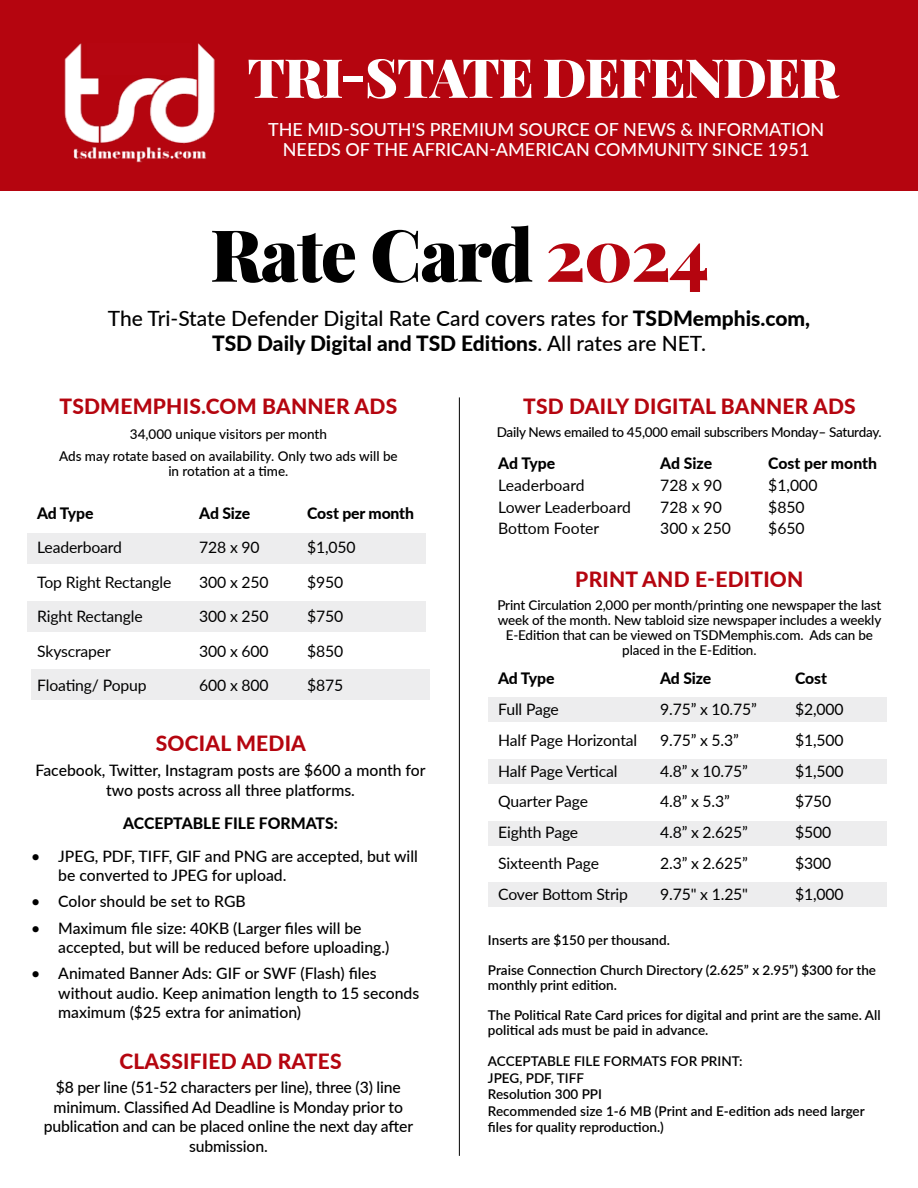
<style>
.page{position:relative;width:918px;height:1188px;background:#fff}
.page>*{position:absolute;margin:0;border:0;box-sizing:border-box;transform-origin:0 0}
.t1{font:900 72px "Playfair Display";letter-spacing:-.02em;color:#000}
.t2{font:900 54px "Playfair Display";letter-spacing:-.02em;color:#fff}
.t3{font:500 21px/25.5px "Lato";letter-spacing:-.005em;color:#000;text-align:center}
.t4{font:800 21px "Lato";letter-spacing:.01em;color:#b5050f}
.t5{font:500 18px/19.5px "Lato";color:#fff;text-align:center}
.t6{font:500 15.75px/19.5px "Lato";color:#000}
.t7{font:15.75px "Lato";letter-spacing:-.01em;color:#000}
.t8{font:800 15.75px "Lato";letter-spacing:-.01em;color:#000}
.t9{font:500 13.5px/15px "Lato";letter-spacing:-.01em;color:#000;text-align:center}
.t10{font:600 13.5px/16.5px "Lato";color:#000}
.s1{color:#b5050f}
.s2{font-weight:800}
</style>
<div class="page">
<div style="left:488px;top:883px;width:398px;height:24px;background:#ededee"></div>
<div style="left:31px;top:669px;width:399px;height:30px;background:#ededee"></div>
<div style="left:27px;top:534px;width:399px;height:30px;background:#ededee"></div>
<div style="left:27px;top:601px;width:399px;height:31px;background:#ededee"></div>
<div style="left:0;top:0;width:918px;height:190px;background:#b5050f"></div>
<img style="left:64px;top:43px;width:151px;height:120px">
<div style="left:87px;top:43px;width:105px;height:31px;background:#b60611"></div>
<hr style="left:459px;top:397px;width:1px;height:759px;background:#000">
<div style="left:488px;top:822px;width:398px;height:24px;background:#ededee"></div>
<div style="left:488px;top:698px;width:398px;height:24px;background:#ededee"></div>
<div style="left:488px;top:760px;width:398px;height:24px;background:#ededee"></div>
<h2 class="t2" style="left:247px;top:35px;width:592px">TRI-STATE DEFENDER</h2>
<p class="t5" style="left:268px;top:119px;width:558px">THE MID-SOUTH'S PREMIUM SOURCE OF NEWS &amp; INFORMATION<br>NEEDS OF THE AFRICAN-AMERICAN COMMUNITY SINCE 1951</p>
<h1 class="t1" style="left:210px;top:198px;width:501px">Rate Card <span class="s1">2024</span></h1>
<h3 class="t3" style="left:108px;top:305px;width:704px">The Tri-State Defender Digital Rate Card covers rates for <span class="s2">TSDMemphis.com,<br>TSD Daily Digital and TSD Editions</span>. All rates are NET.</h3>
<h3 class="t4" style="left:59px;top:391px;width:339px">TSDMEMPHIS.COM BANNER ADS</h3>
<h3 class="t4" style="left:523px;top:391px;width:334px">TSD DAILY DIGITAL BANNER ADS</h3>
<p class="t9" style="left:59px;top:422px;width:340px;line-height:21.8px">34,000 unique visitors per month<br>Ads may rotate based on availability. Only two ads will be</p>
<p class="t9" style="left:168px;top:463px;width:122px">in rotation at a time.</p>
<p class="t8" style="left:37px;top:501px;width:58px">Ad Type</p>
<p class="t8" style="left:199px;top:501px;width:53px">Ad Size</p>
<p class="t8" style="left:307px;top:501px;width:108px">Cost per month</p>
<p class="t7" style="left:37px;top:536px;width:86px">Leaderboard</p>
<p class="t7" style="left:199px;top:536px;width:62px">728 x 90</p>
<p class="t7" style="left:307px;top:536px;width:50px">$1,050</p>
<p class="t7" style="left:37px;top:571px;width:136px">Top Right Rectangle</p>
<p class="t7" style="left:199px;top:571px;width:71px">300 x 250</p>
<p class="t7" style="left:307px;top:571px;width:38px">$950</p>
<p class="t7" style="left:37px;top:605px;width:107px">Right Rectangle</p>
<p class="t7" style="left:199px;top:605px;width:71px">300 x 250</p>
<p class="t7" style="left:307px;top:605px;width:38px">$750</p>
<p class="t7" style="left:37px;top:640px;width:75px">Skyscraper</p>
<p class="t7" style="left:199px;top:640px;width:71px">300 x 600</p>
<p class="t7" style="left:307px;top:640px;width:38px">$850</p>
<p class="t7" style="left:37px;top:674px;width:111px">Floating/ Popup</p>
<p class="t7" style="left:199px;top:674px;width:71px">600 x 800</p>
<p class="t7" style="left:307px;top:674px;width:38px">$875</p>
<h3 class="t4" style="left:156px;top:728px;width:152px">SOCIAL MEDIA</h3>
<p class="t6" style="left:36px;top:760px;width:392px;text-align:center">Facebook, Twitter, Instagram posts are $600 a month for two posts across all three platforms.</p>
<p class="t8" style="left:123px;top:811px;width:216px">ACCEPTABLE FILE FORMATS:</p>
<p class="t6" style="left:58px;top:845px;width:361px;text-indent:-27px">• JPEG, PDF, TIFF, GIF and PNG are accepted, but will be converted to JPEG for upload.</p>
<p class="t6" style="left:31px;top:891px;width:216px">• Color should be set to RGB</p>
<p class="t6" style="left:58px;top:917px;width:333px;text-indent:-27px">• Maximum file size: 40KB (Larger files will be accepted, but will be reduced before uploading.)</p>
<p class="t6" style="left:58px;top:963px;width:362px;text-indent:-27px">• Animated Banner Ads: GIF or SWF (Flash) files without audio. Keep animation length to 15 seconds maximum ($25 extra for animation)</p>
<h3 class="t4" style="left:119px;top:1046px;width:224px">CLASSIFIED AD RATES</h3>
<p class="t6" style="left:44px;top:1077px;width:371px;text-align:center">$8 per line (51-52 characters per line), three (3) line minimum. Classified Ad Deadline is Monday prior to publication and can be placed online the next day after submission.</p>
<p class="t9" style="left:497px;top:424px;width:386px">Daily News emailed to 45,000 email subscribers Monday– Saturday.</p>
<p class="t8" style="left:498px;top:452px;width:59px">Ad Type</p>
<p class="t8" style="left:660px;top:452px;width:53px">Ad Size</p>
<p class="t8" style="left:768px;top:452px;width:110px">Cost per month</p>
<p class="t7" style="left:498px;top:474px;width:88px">Leaderboard</p>
<p class="t7" style="left:660px;top:474px;width:63px">728 x 90</p>
<p class="t7" style="left:768px;top:474px;width:51px">$1,000</p>
<p class="t7" style="left:498px;top:496px;width:134px">Lower Leaderboard</p>
<p class="t7" style="left:660px;top:496px;width:63px">728 x 90</p>
<p class="t7" style="left:768px;top:496px;width:38px">$850</p>
<p class="t7" style="left:498px;top:517px;width:103px">Bottom Footer</p>
<p class="t7" style="left:660px;top:517px;width:72px">300 x 250</p>
<p class="t7" style="left:768px;top:517px;width:38px">$650</p>
<h3 class="t4" style="left:575px;top:564px;width:230px">PRINT AND E-EDITION</h3>
<p class="t9" style="left:497px;top:597px;width:385px">Print Circulation 2,000 per month/printing one newspaper the last week of the month. New tabloid size newspaper includes a weekly E-Edition that can be viewed on TSDMemphis.com. Ads can be placed in the E-Edition.</p>
<p class="t8" style="left:498px;top:667px;width:58px">Ad Type</p>
<p class="t8" style="left:660px;top:667px;width:53px">Ad Size</p>
<p class="t8" style="left:795px;top:667px;width:33px">Cost</p>
<p class="t7" style="left:498px;top:698px;width:62px">Full Page</p>
<p class="t7" style="left:660px;top:698px;width:98px">9.75” x 10.75”</p>
<p class="t7" style="left:795px;top:698px;width:50px">$2,000</p>
<p class="t7" style="left:498px;top:729px;width:141px">Half Page Horizontal</p>
<p class="t7" style="left:660px;top:729px;width:80px">9.75” x 5.3”</p>
<p class="t7" style="left:795px;top:729px;width:50px">$1,500</p>
<p class="t7" style="left:498px;top:760px;width:121px">Half Page Vertical</p>
<p class="t7" style="left:660px;top:760px;width:89px">4.8” x 10.75”</p>
<p class="t7" style="left:795px;top:760px;width:50px">$1,500</p>
<p class="t7" style="left:498px;top:790px;width:91px">Quarter Page</p>
<p class="t7" style="left:660px;top:790px;width:71px">4.8” x 5.3”</p>
<p class="t7" style="left:795px;top:790px;width:38px">$750</p>
<p class="t7" style="left:498px;top:821px;width:82px">Eighth Page</p>
<p class="t7" style="left:660px;top:821px;width:89px">4.8” x 2.625”</p>
<p class="t7" style="left:795px;top:821px;width:38px">$500</p>
<p class="t7" style="left:498px;top:852px;width:102px">Sixteenth Page</p>
<p class="t7" style="left:660px;top:852px;width:89px">2.3” x 2.625”</p>
<p class="t7" style="left:795px;top:852px;width:38px">$300</p>
<p class="t7" style="left:498px;top:883px;width:131px">Cover Bottom Strip</p>
<p class="t7" style="left:660px;top:883px;width:89px">9.75" x 1.25"</p>
<p class="t7" style="left:795px;top:883px;width:50px">$1,000</p>
<p class="t10" style="left:488px;top:931px;width:184px">Inserts are $150 per thousand.</p>
<p class="t10" style="left:488px;top:962px;width:390px;line-height:15px">Praise Connection Church Directory (2.625” x 2.95”) $300 for the monthly print edition.</p>
<p class="t10" style="left:488px;top:1007px;width:394px;line-height:15px">The Political Rate Card prices for digital and print are the same. All political ads must be paid in advance.</p>
<p class="t10" style="left:488px;top:1052px;width:378px">ACCEPTABLE FILE FORMATS FOR PRINT:<br>JPEG, PDF, TIFF<br>Resolution 300 PPI<br>Recommended size 1-6 MB (Print and E-edition ads need larger files for quality reproduction.)</p>
</div>
